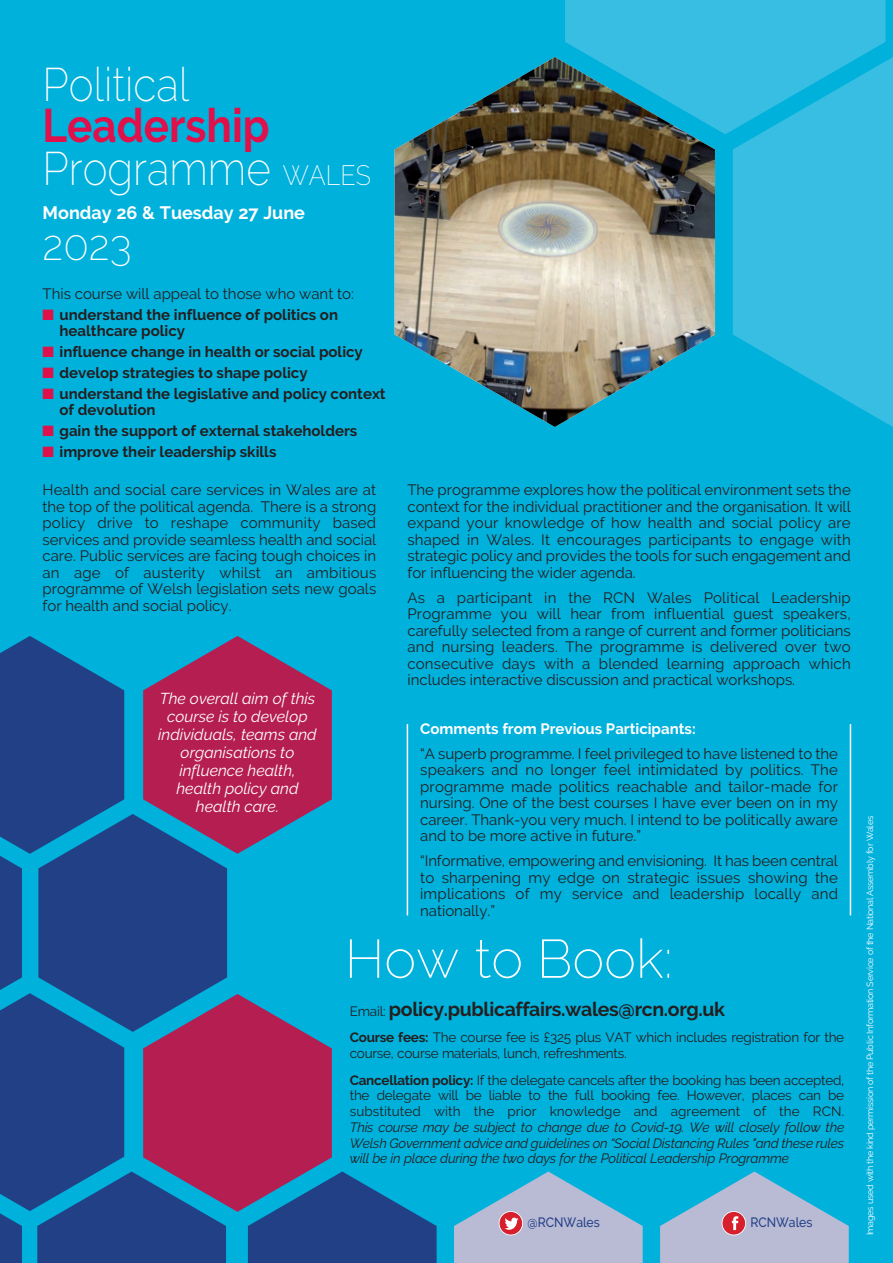
<style>
.page{position:relative;width:893px;height:1263px;background:#00b1dc}
.page>*{position:absolute;margin:0;border:0;box-sizing:border-box;transform-origin:0 0}
.t1{font:200 54px "Raleway";color:#fff}
.t2{font:700 46.95px/40.7px "Raleway";color:#e0104b;scale:.9 1}
.t3{font:200 46.95px "Raleway";color:#fff;scale:.9 1}
.t4{font:200 42px "Raleway";color:#fff}
.t5{font:700 19.5px "Raleway";letter-spacing:-.02em;color:#231f20}
.t6{font:700 18px "Raleway";color:#fff}
.t7{font:italic 15.75px/18px "Raleway";color:#fff;text-align:center}
.t8{font:15px/16.5px "Raleway";color:#231f20;text-align:justify}
.t9{font:700 15px/16.5px "Raleway";color:#231f20}
.t10{font:700 15px "Raleway";color:#fff}
.t11{font:italic 13.5px/15.8px "Raleway";letter-spacing:-.02em;color:#231f20;text-align:justify}
.t12{font:13.5px/15.8px "Raleway";letter-spacing:-.02em;color:#231f20}
.t13{font:500 13.5px "Raleway";color:#224085;scale:.9 1}
.t14{font:9px "Raleway";letter-spacing:-.03em;color:#fff}
.s1{font-weight:200;color:#fff}
.s2{font-size:27.9px}
.s3{color:#e0104b}
.s4{font-weight:400;font-size:13.5px}
.s5{font-weight:700}
.s6{font-weight:700;font-style:normal}
.s7{font-style:normal}
</style>
<div class="page">
<img style="left:395px;top:57px;width:320px;height:370px">
<svg style="left:0;top:636px;width:437px;height:627px"></svg>
<svg style="left:660px;top:1171px;width:189px;height:92px"></svg>
<div style="left:722px;top:1211px;width:24px;height:24px;border:2px solid #fff;border-radius:50%"></div>
<svg style="left:454px;top:1171px;width:189px;height:92px"></svg>
<div style="left:499px;top:1211px;width:24px;height:24px;border:2px solid #fff;border-radius:50%"></div>
<hr style="left:407px;top:724px;width:1px;height:191px;background:#fff">
<hr style="left:850px;top:724px;width:1px;height:191px;background:#fff">
<svg style="left:733px;top:57px;width:160px;height:370px;fill:#38bee2"></svg>
<svg style="left:565px;top:0;width:320px;height:134px"></svg>
<p class="t2" style="left:43px;top:64px;width:254px"><span class="s1">Political<br></span>Leadership</p>
<p class="t3" style="left:43px;top:141px;width:366px">Programme <span class="s2">WALES</span></p>
<p class="t6" style="left:43px;top:202px;width:264px">Monday 26 &amp; Tuesday 27 June</p>
<p class="t4" style="left:43px;top:221px;width:91px">2023</p>
<p class="t8" style="left:43px;top:286px;width:313px">This course will appeal to those who want to:</p>
<p class="t9" style="left:60px;top:306px;width:280px;text-indent:-17px"><span class="s3">■</span> understand the influence of politics on healthcare policy</p>
<p class="t9" style="left:43px;top:344px;width:322px"><span class="s3">■</span> influence change in health or social policy</p>
<p class="t9" style="left:43px;top:364px;width:267px"><span class="s3">■</span> develop strategies to shape policy</p>
<p class="t9" style="left:60px;top:385px;width:328px;text-indent:-17px"><span class="s3">■</span> understand the legislative and policy context of devolution</p>
<p class="t9" style="left:43px;top:422px;width:316px"><span class="s3">■</span> gain the support of external stakeholders</p>
<p class="t9" style="left:43px;top:443px;width:235px"><span class="s3">■</span> improve their leadership skills</p>
<p class="t8" style="left:43px;top:481px;width:335px">Health and social care services in Wales are at the top of the political agenda. There is a strong policy drive to reshape community based services and provide seamless health and social care. Public services are facing tough choices in an age of austerity whilst an ambitious programme of Welsh legislation sets new goals for health and social policy.</p>
<p class="t8" style="left:407px;top:481px;width:445px">The programme explores how the political environment sets the context for the individual practitioner and the organisation. It will expand your knowledge of how health and social policy are shaped in Wales. It encourages participants to engage with strategic policy and provides the tools for such engagement and for influencing the wider agenda.</p>
<p class="t8" style="left:407px;top:589px;width:445px">As a participant in the RCN Wales Political Leadership Programme you will hear from influential guest speakers, carefully selected from a range of current and former politicians and nursing leaders. The programme is delivered over two consecutive days with a blended learning approach which includes interactive discussion and practical workshops.</p>
<p class="t10" style="left:420px;top:719px;width:277px">Comments from Previous Participants:</p>
<p class="t8" style="left:420px;top:745px;width:419px">“A superb programme. I feel privileged to have listened to the speakers and no longer feel intimidated by politics. The programme made politics reachable and tailor-made for nursing. One of the best courses I have ever been on in my career. Thank-you very much. I intend to be politically aware and to be more active in future.”</p>
<p class="t8" style="left:420px;top:852px;width:419px">“Informative, empowering and envisioning. It has been central to sharpening my edge on strategic issues showing the implications of my service and leadership locally and nationally.”</p>
<p class="t7" style="left:158px;top:689px;width:160px">The overall aim of this course is to develop individuals, teams and organisations to influence health, health policy and health care.</p>
<p class="t1" style="left:345px;top:927px;width:329px">How to Book:</p>
<p class="t5" style="left:350px;top:998px;width:377px"><span class="s4">Email:</span> policy.publicaffairs.wales@rcn.org.uk</p>
<p class="t12" style="left:350px;top:1030px;width:496px"><span class="s5">Course fees:</span> The course fee is £325 plus VAT which includes registration for the course, course materials, lunch, refreshments.</p>
<p class="t11" style="left:350px;top:1072px;width:496px"><span class="s6">Cancellation policy:</span> <span class="s7">If the delegate cancels after the booking has been accepted, the delegate will be liable to the full booking fee. However, places can be substituted with the prior knowledge and agreement of the RCN.<br></span>This course may be subject to change due to Covid-19. We will closely follow the Welsh Government advice and guidelines on “Social Distancing Rules "and these rules will be in place during the two days for the Political Leadership Programme</p>
<p class="t13" style="left:528px;top:1214px;width:82px">@RCNWales</p>
<p class="t13" style="left:750px;top:1214px;width:70px">RCNWales</p>
<p class="t14" style="left:865px;top:1235px;width:421px;rotate:-90deg">Images used with the kind permission of the Public Information Service of the National Assembly for Wales</p>
</div>
